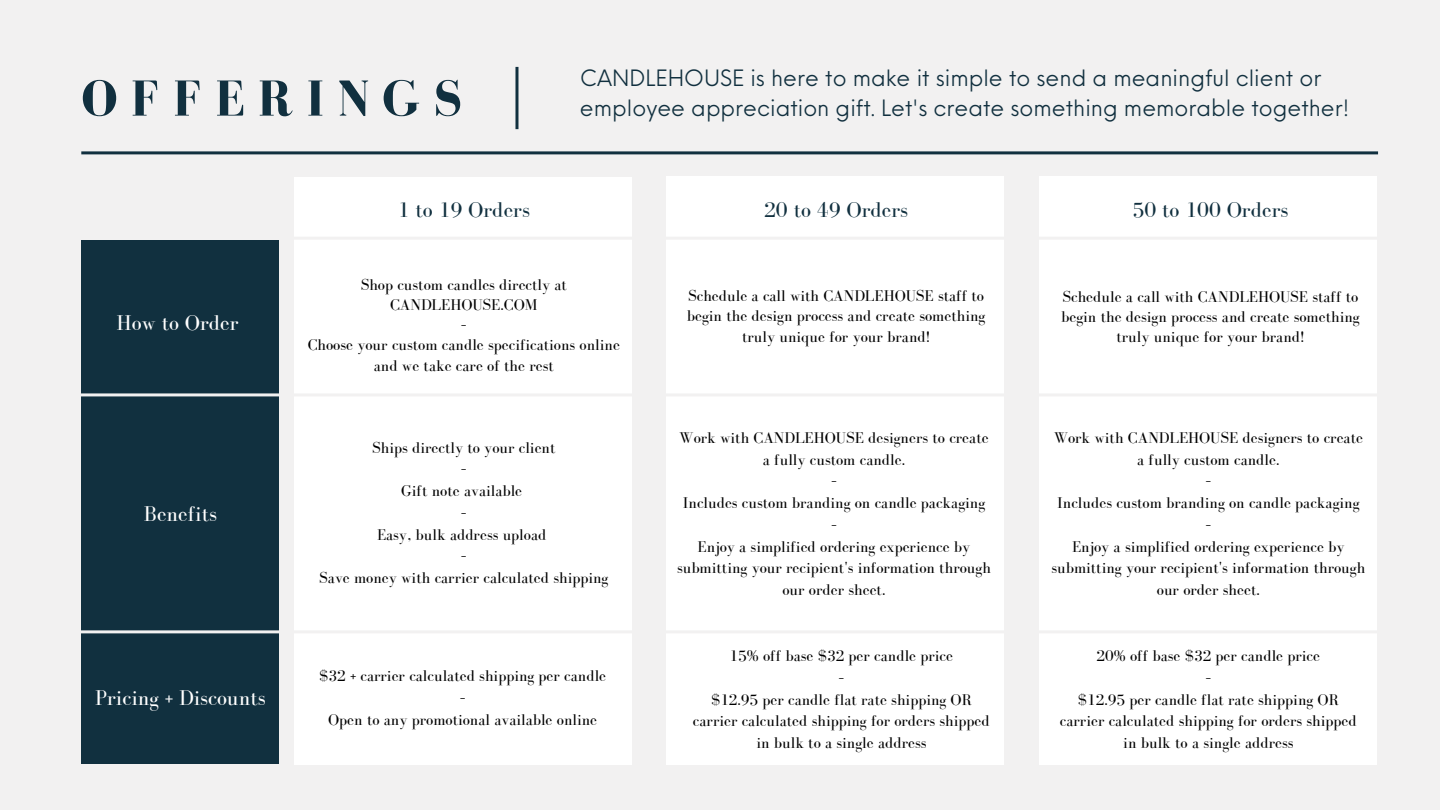
<style>
.page{position:relative;width:1440px;height:810px;background:#f2f1f1}
.page>*{position:absolute;margin:0;border:0;box-sizing:border-box;transform-origin:0 0}
.t1{font:700 52px "Bodoni FLF";letter-spacing:.255em;color:#11303f}
.t2{font:22px/30.8px "Neue Einstellung";color:#11303f}
.t3{font:22px "Bodoni FLF";color:#11303f}
.t4{font:22px "Bodoni FLF";color:#fff}
.t5{font:16px/21.8px "Bodoni FLF";color:#000;text-align:center}
</style>
<div class="page">
<hr style="left:515px;top:67px;width:3px;height:62px;background:#11303f">
<hr style="left:81px;top:151px;width:1297px;height:3px;background:#11303f">
<div style="left:81px;top:240px;width:197px;height:524px;background:#11303f"></div>
<div style="left:294px;top:177px;width:338px;height:588px;background:#fff"></div>
<div style="left:666px;top:177px;width:338px;height:588px;background:#fff"></div>
<div style="left:1039px;top:177px;width:338px;height:588px;background:#fff"></div>
<hr style="left:81px;top:393px;width:1319px;height:3px;background:#f2f1f1">
<hr style="left:81px;top:630px;width:1319px;height:3px;background:#f2f1f1">
<hr style="left:81px;top:237px;width:1319px;height:3px;background:#f2f1f1">
<h1 class="t1" style="left:81px;top:70px;width:383px">OFFERINGS</h1>
<h2 class="t2" style="left:580px;top:60px;width:771px">CANDLEHOUSE is here to make it simple to send a meaningful client or employee appreciation gift. Let's create something memorable together!</h2>
<h2 class="t4" style="left:117px;top:311px;width:124px">How to Order</h2>
<h2 class="t4" style="left:144px;top:501px;width:75px">Benefits</h2>
<h2 class="t4" style="left:95px;top:686px;width:172px">Pricing + Discounts</h2>
<h2 class="t3" style="left:398px;top:198px;width:134px">1 to 19 Orders</h2>
<p class="t5" style="left:308px;top:274px;width:314px;line-height:20.2px">Shop custom candles directly at<br>CANDLEHOUSE.COM<br>–<br>Choose your custom candle specifications online and we take care of the rest</p>
<p class="t5" style="left:319px;top:436px;width:291px">Ships directly to your client<br>–<br>Gift note available<br>–<br>Easy, bulk address upload<br>–<br>Save money with carrier calculated shipping</p>
<p class="t5" style="left:319px;top:665px;width:288px">$32 + carrier calculated shipping per candle –<br>Open to any promotional available online</p>
<h2 class="t3" style="left:764px;top:198px;width:145px">20 to 49 Orders</h2>
<h2 class="t3" style="left:1133px;top:198px;width:157px">50 to 100 Orders</h2>
<p class="t5" style="left:687px;top:286px;width:300px;line-height:20.2px">Schedule a call with CANDLEHOUSE staff to begin the design process and create something truly unique for your brand!</p>
<p class="t5" style="left:677px;top:427px;width:315px">Work with CANDLEHOUSE designers to create a fully custom candle.<br>–<br>Includes custom branding on candle packaging<br>–<br>Enjoy a simplified ordering experience by submitting your recipient's information through our order sheet.</p>
<p class="t5" style="left:693px;top:645px;width:298px">15% off base $32 per candle price<br>–<br>$12.95 per candle flat rate shipping OR carrier calculated shipping for orders shipped in bulk to a single address</p>
<p class="t5" style="left:1061px;top:286px;width:300px;line-height:20.2px">Schedule a call with CANDLEHOUSE staff to begin the design process and create something truly unique for your brand!</p>
<p class="t5" style="left:1051px;top:427px;width:315px">Work with CANDLEHOUSE designers to create a fully custom candle.<br>–<br>Includes custom branding on candle packaging<br>–<br>Enjoy a simplified ordering experience by submitting your recipient's information through our order sheet.</p>
<p class="t5" style="left:1060px;top:645px;width:298px">20% off base $32 per candle price<br>–<br>$12.95 per candle flat rate shipping OR carrier calculated shipping for orders shipped in bulk to a single address</p>
</div>
